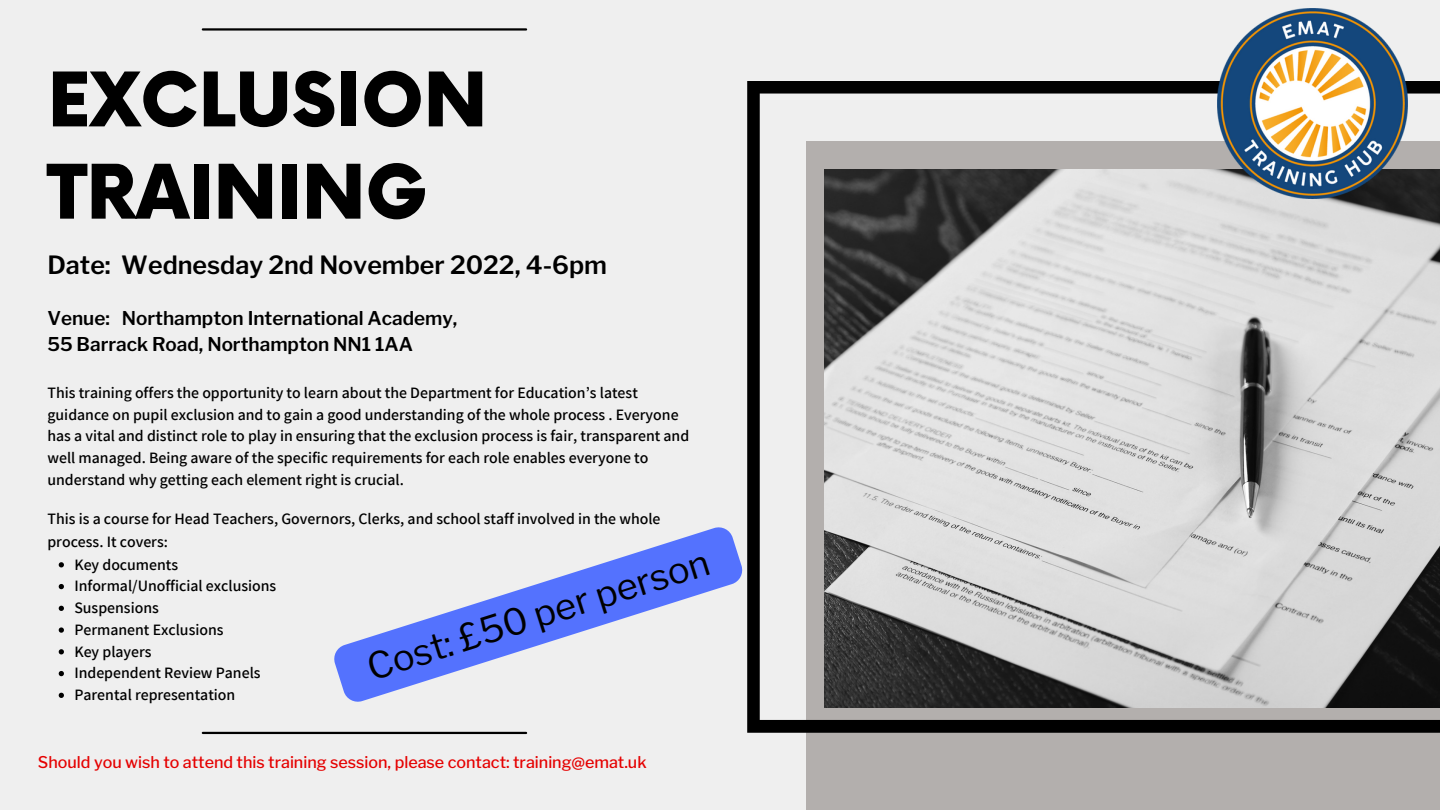
<style>
.page{position:relative;width:1440px;height:810px;background:#efefef}
.page>*{position:absolute;margin:0;border:0;box-sizing:border-box;transform-origin:0 0}
.t1{font:900 73.2px/92.2px "Now";color:#000}
.t2{font:36.3px "Libre Franklin";color:#000}
.t3{font:600 25px "Libre Franklin";color:#000}
.t4{font:600 18.9px/26.2px "Libre Franklin";color:#000}
.t5{font:500 16.1px "Libre Franklin";color:#e50000}
.t6{font:600 15.8px/21.8px "Assistant";color:#000}
</style>
<div class="page">
<div style="left:806px;top:141px;width:634px;height:669px;background:#b3afad"></div>
<svg style="left:747px;top:81px;width:693px;height:652px"></svg>
<img style="left:825px;top:169px;width:615px;height:539px">
<hr style="left:203px;top:732px;width:323px;height:2px;background:#000">
<hr style="left:203px;top:28px;width:323px;height:3px;background:#000">
<img style="left:1217px;top:8px;width:191px;height:191px">
<svg style="left:59px;top:562px;width:5px;height:5px"></svg>
<svg style="left:59px;top:584px;width:5px;height:5px"></svg>
<svg style="left:59px;top:606px;width:5px;height:5px"></svg>
<svg style="left:59px;top:627px;width:5px;height:6px"></svg>
<svg style="left:59px;top:649px;width:5px;height:5px"></svg>
<svg style="left:59px;top:671px;width:5px;height:5px"></svg>
<svg style="left:59px;top:693px;width:5px;height:5px"></svg>
<svg style="left:334px;top:527px;width:409px;height:175px"></svg>
<h1 class="t1" style="left:47px;top:58px;width:441px">EXCLUSION<br>TRAINING</h1>
<h3 class="t3" style="left:47px;top:250px;width:561px">Date: Wednesday 2nd November 2022, 4-6pm</h3>
<p class="t4" style="left:47px;top:305px;width:411px">Venue: Northampton International Academy,<br>55 Barrack Road, Northampton NN1 1AA</p>
<p class="t6" style="left:47px;top:381px;width:643px">This training offers the opportunity to learn about the Department for Education’s latest guidance on pupil exclusion and to gain a good understanding of the whole process . Everyone has a vital and distinct role to play in ensuring that the exclusion process is fair, transparent and well managed. Being aware of the specific requirements for each role enables everyone to understand why getting each element right is crucial.</p>
<p class="t6" style="left:47px;top:507px;width:615px;line-height:23.2px">This is a course for Head Teachers, Governors, Clerks, and school staff involved in the whole process. It covers:</p>
<p class="t6" style="left:74px;top:553px;width:203px">Key documents<br>Informal/Unofficial exclusions<br>Suspensions<br>Permanent Exclusions<br>Key players<br>Independent Review Panels<br>Parental representation</p>
<h2 class="t2" style="left:362px;top:649px;width:358px;rotate:-18deg">Cost: £50 per person</h2>
<p class="t5" style="left:38px;top:752px;width:610px">Should you wish to attend this training session, please contact: training@emat.uk</p>
</div>
